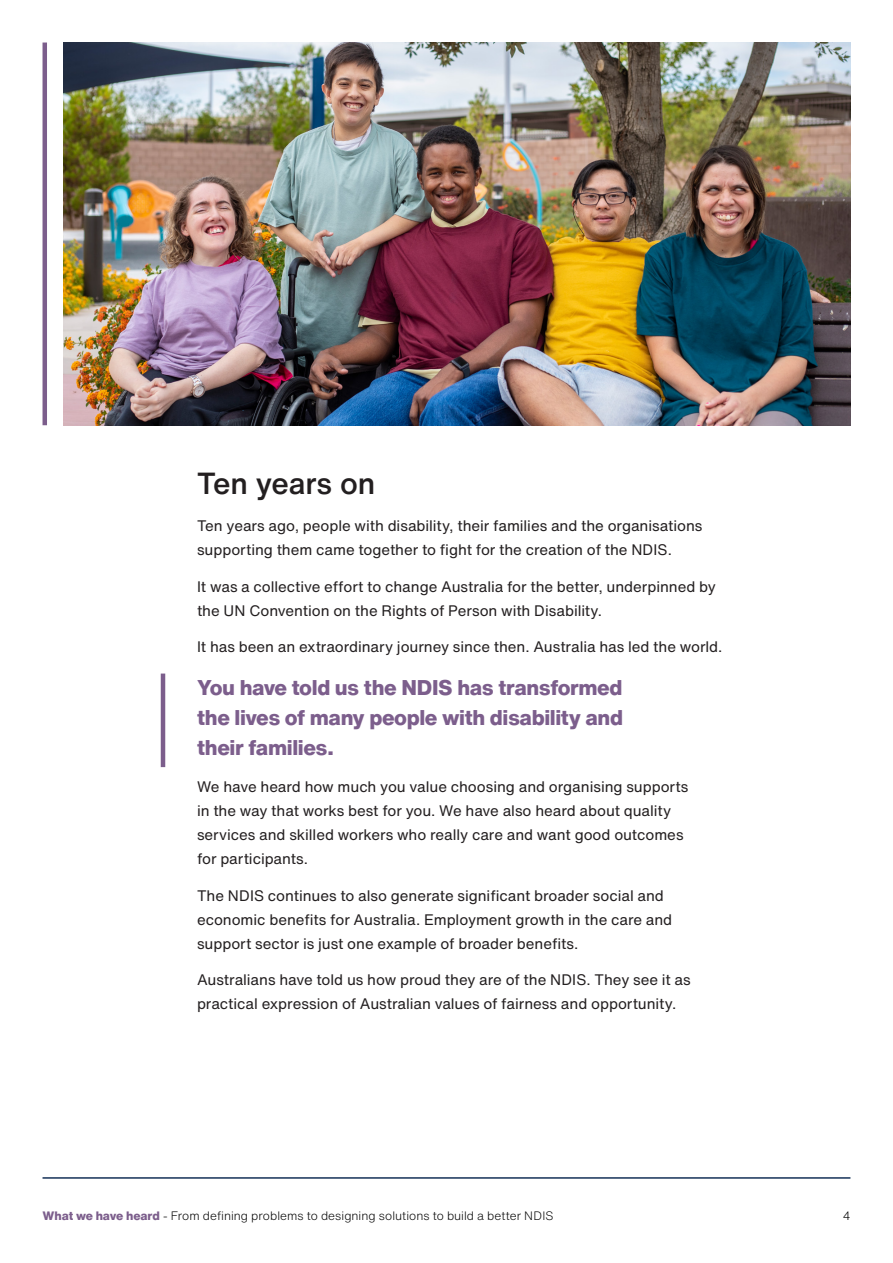
<style>
.page{position:relative;width:893px;height:1263px;background:#fff}
.page>*{position:absolute;margin:0;border:0;box-sizing:border-box;transform-origin:0 0}
.p_H3{font:500 30px "Helvetica Now Text";letter-spacing:-.005em;color:#231f20}
.p_body_emphasis{font:800 21px/30px "Helvetica Now Text";letter-spacing:-.02em;color:#7c5e8c;text-align:justify}
.p_body{font:15px/24px "Helvetica Now Text";letter-spacing:-.005em;color:#231f20}
.t1{font:300 12px "Helvetica Now Text";letter-spacing:.005em;color:#000}
.s1{font-weight:800;color:#7c5e8c}
</style>
<div class="page">
<hr style="left:43px;top:1177px;width:807px;height:2px;background:#153157">
<img style="left:64px;top:43px;width:786px;height:382px">
<hr style="left:43px;top:43px;width:4px;height:382px;background:#7c5e8c">
<hr style="left:161px;top:673px;width:4px;height:94px;background:#7c5e8c">
<h3 class="p_H3" style="left:197px;top:461px;width:180px">Ten years on</h3>
<p class="p_body" style="left:197px;top:513px;width:507px">Ten years ago, people with disability, their families and the organisations supporting them came together to fight for the creation of the NDIS.</p>
<p class="p_body" style="left:197px;top:574px;width:520px">It was a collective effort to change Australia for the better, underpinned by the UN Convention on the Rights of Person with Disability.</p>
<p class="p_body" style="left:197px;top:635px;width:524px">It has been an extraordinary journey since then. Australia has led the world.</p>
<p class="p_body_emphasis" style="left:197px;top:672px;width:428px">You have told us the NDIS has transformed the lives of many people with disability and their families.</p>
<p class="p_body" style="left:197px;top:774px;width:493px">We have heard how much you value choosing and organising supports in the way that works best for you. We have also heard about quality services and skilled workers who really care and want good outcomes for participants.</p>
<p class="p_body" style="left:197px;top:883px;width:477px">The NDIS continues to also generate significant broader social and economic benefits for Australia. Employment growth in the care and support sector is just one example of broader benefits.</p>
<p class="p_body" style="left:197px;top:968px;width:495px">Australians have told us how proud they are of the NDIS. They see it as practical expression of Australian values of fairness and opportunity.</p>
<p class="t1" style="left:43px;top:1207px;width:513px"><span class="s1">What we have heard</span> - From defining problems to designing solutions to build a better NDIS</p>
<p class="t1" style="left:843px;top:1207px;width:9px">4</p>
</div>
